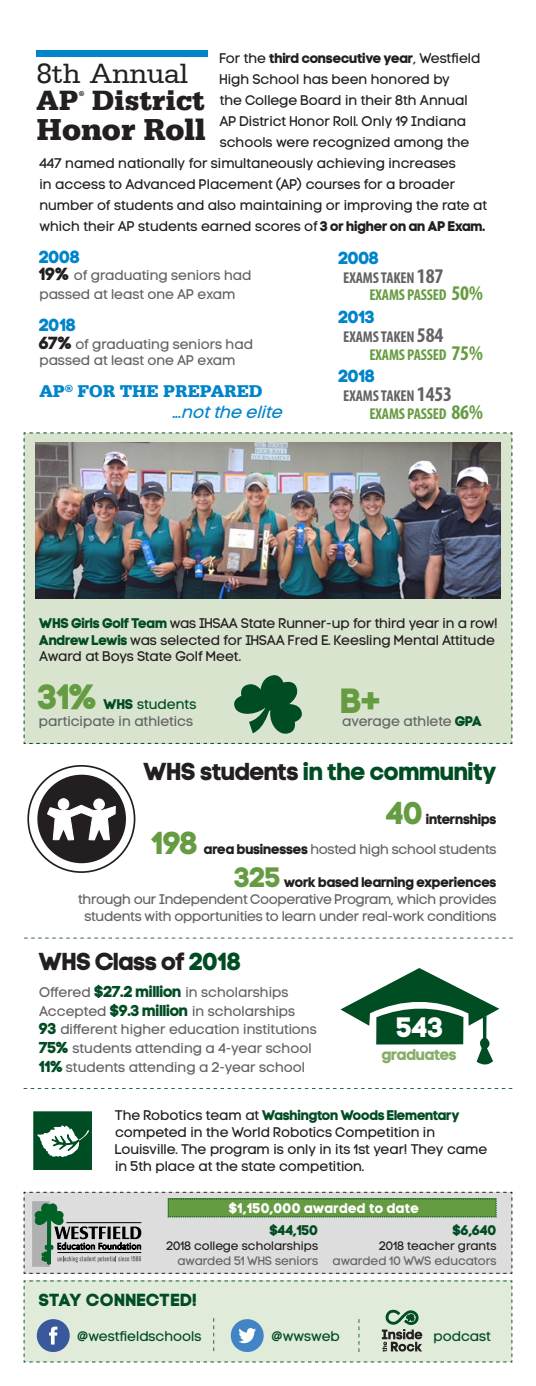
<style>
.page{position:relative;width:536px;height:1386px;background:#fff}
.page>*{position:absolute;margin:0;border:0;box-sizing:border-box;transform-origin:0 0}
.t1{font:35px "Code Pro Bold LC";color:#669c41}
.t2{font:31.5px "Code Pro Bold LC";color:#669c41}
.t3{font:700 31.15px "URW Egyptienne T";color:#231f20}
.t4{font:700 28.7px "URW Egyptienne T";letter-spacing:.01em;color:#231f20}
.t5{font:28.7px "URW Egyptienne T";color:#231f20}
.t6{font:28px "Code Pro Bold LC";color:#fff}
.t7{font:24.5px "Code Pro Bold LC";color:#004c23}
.t8{font:24.5px "Code Pro Bold LC";letter-spacing:.005em;color:#231f20}
.t9{font:17.5px "Code Pro Bold LC";letter-spacing:.005em;color:#0084ca}
.t10{font:700 17.5px "URW Egyptienne T";color:#0084ca}
.t11{font:italic 17.5px "Code Pro LC";color:#0084ca}
.t12{font:17.5px "Code Pro Bold LC";letter-spacing:.05em;color:#004c23}
.t13{font:700 condensed 15.75px "Myriad Pro";letter-spacing:-.01em;color:#669c41}
.t14{font:700 condensed 15.75px "Myriad Pro";letter-spacing:-.01em;color:#636366}
.t15{font:15.75px "Code Pro Bold LC";color:#85ae69}
.t16{font:14px/16.8px "Code Pro LC";color:#231f20}
.t17{font:14px/16.8px "Code Pro LC";color:#636366}
.t18{font:14px/16.8px "Code Pro LC";letter-spacing:-.02em;color:#636366;text-align:center}
.t19{font:14px "Code Pro Bold LC";color:#231f20}
.t20{font:14px "Code Pro LC";color:#004c23}
.t21{font:14px "Code Pro Bold LC";letter-spacing:.04em;color:#fff}
.t22{font:14px "Code Pro Bold LC";letter-spacing:.015em;color:#004c23}
.t23{font:12.25px "Code Pro LC";color:#231f20}
.t24{font:12.25px "Code Pro LC";color:#636366}
.t25{font:700 7.17px "URW Egyptienne T";color:#231f20}
.s1{font-family:"Code Pro LC"}
.s2{font-family:"Code Pro Bold LC"}
.s3{font-family:"Code Pro Bold LC";font-size:17.5px;color:#231f20}
.s4{font-size:21px}
.s5{font-family:"Code Pro Bold LC";color:#004c23}
.s6{color:#004c23}
.s7{color:#231f20}
.s8{font-family:"Code Pro Bold LC";color:#231f20}
.s9{font-size:28px;color:#669c41}
.s10{font-family:"Code Pro Bold LC";font-size:15.75px;color:#004c23}
</style>
<div class="page">
<div style="left:24px;top:432px;width:488px;height:312px;background:#d9e4ce"></div>
<img style="left:35px;top:443px;width:466px;height:156px">
<div style="left:36px;top:50px;width:172px;height:7px;background:#0084ca"></div>
<svg style="left:28px;top:766px;width:106px;height:106px"></svg>
<div style="left:27px;top:765px;width:108px;height:108px;border:2px solid #231f20;border-radius:50%"></div>
<div style="left:35px;top:772px;width:93px;height:94px;background:#231f20;border-radius:50%"></div>
<div style="left:32px;top:770px;width:99px;height:98px;border:5px solid #fff;border-radius:50%"></div>
<div style="left:58px;top:799px;width:11px;height:11px;background:#fff;border-radius:50%"></div>
<div style="left:58px;top:799px;width:11px;height:11px;border:1px solid #fff;border-radius:50%"></div>
<div style="left:94px;top:799px;width:10px;height:11px;background:#fff;border-radius:50%"></div>
<div style="left:94px;top:799px;width:10px;height:11px;border:1px solid #fff;border-radius:50%"></div>
<svg style="left:47px;top:805px;width:68px;height:35px"></svg>
<svg style="left:340px;top:968px;width:159px;height:97px"></svg>
<svg style="left:24px;top:1088px;width:488px;height:1px"></svg>
<svg style="left:24px;top:1281px;width:488px;height:82px;background:#d5e1d2"></svg>
<svg style="left:24px;top:1192px;width:488px;height:82px;background:#bcc5b7"></svg>
<svg style="left:24px;top:938px;width:488px;height:1px"></svg>
<svg style="left:33px;top:1111px;width:59px;height:59px"></svg>
<p class="t19" style="left:220px;top:50px;width:262px"><span class="s1">For the</span> third consecutive year<span class="s1">, Westfield</span></p>
<p class="t16" style="left:220px;top:71px;width:231px">High School has been honored by</p>
<p class="t16" style="left:220px;top:92px;width:249px">the College Board in their 8th Annual</p>
<p class="t16" style="left:220px;top:113px;width:248px">AP District Honor Roll. Only 19 Indiana</p>
<p class="t16" style="left:220px;top:134px;width:251px">schools were recognized among the</p>
<p class="t16" style="left:39px;top:155px;width:418px">447 named nationally for simultaneously achieving increases</p>
<p class="t16" style="left:39px;top:176px;width:417px">in access to Advanced Placement (AP) courses for a broader</p>
<p class="t16" style="left:39px;top:197px;width:449px">number of students and also maintaining or improving the rate at</p>
<p class="t16" style="left:39px;top:218px;width:447px">which their AP students earned scores of <span class="s2">3 or higher on an AP Exam.</span></p>
<p class="t5" style="left:36px;top:56px;width:153px">8th Annual</p>
<p class="t4" style="left:36px;top:83px;width:43px">AP</p>
<p class="t25" style="left:79px;top:89px;width:7px">®</p>
<p class="t4" style="left:92px;top:83px;width:114px">District</p>
<p class="t3" style="left:36px;top:111px;width:171px">Honor Roll</p>
<p class="t9" style="left:39px;top:246px;width:42px">2008</p>
<p class="t17" style="left:39px;top:266px;width:213px;line-height:18.9px"><span class="s3">19%</span> of graduating seniors had passed at least one AP exam</p>
<p class="t9" style="left:39px;top:315px;width:38px">2018</p>
<p class="t17" style="left:39px;top:336px;width:215px"><span class="s3">67%</span> of graduating seniors had passed at least one AP exam</p>
<p class="t10" style="left:39px;top:381px;width:225px">AP<sup>®</sup> FOR THE PREPARED</p>
<p class="t11" style="left:172px;top:403px;width:116px">...NOTTHE ELITE</p>
<p class="t9" style="left:339px;top:247px;width:42px">2008</p>
<p class="t14" style="left:343px;top:268px;width:102px">EXAMS TAKEN <span class="s4">187</span></p>
<p class="t13" style="left:369px;top:285px;width:115px">EXAMS PASSED <span class="s4">50%</span></p>
<p class="t9" style="left:339px;top:306px;width:37px">2013</p>
<p class="t14" style="left:343px;top:327px;width:102px">EXAMS TAKEN <span class="s4">584</span></p>
<p class="t13" style="left:369px;top:345px;width:115px">EXAMS PASSED <span class="s4">75%</span></p>
<p class="t9" style="left:339px;top:365px;width:38px">2018</p>
<p class="t14" style="left:343px;top:386px;width:110px">EXAMS TAKEN <span class="s4">1453</span></p>
<p class="t13" style="left:369px;top:404px;width:115px">EXAMS PASSED <span class="s4">86%</span></p>
<p class="t16" style="left:39px;top:615px;width:459px"><span class="s5">WHS Girls Golf Team</span> was IHSAA State Runner-up for third year in a row!<br><span class="s5">Andrew Lewis</span> was selected for IHSAA Fred E. Keesling Mental Attitude<br>Award at Boys State Golf Meet.</p>
<p class="t1" style="left:342px;top:680px;width:40px">B+</p>
<p class="t17" style="left:342px;top:713px;width:141px">average athlete <span class="s5">GPA</span></p>
<p class="t1" style="left:39px;top:676px;width:60px">31%</p>
<p class="t17" style="left:39px;top:696px;width:159px;text-align:right"><span class="s5">WHS</span> <span class="s6">students </span>participate in athletics</p>
<p class="t7" style="left:144px;top:757px;width:354px"><span class="s7">WHS students</span> in the community</p>
<p class="t2" style="left:386px;top:794px;width:38px">40</p>
<p class="t19" style="left:426px;top:811px;width:72px">internships</p>
<p class="t2" style="left:152px;top:824px;width:47px">198</p>
<p class="t18" style="left:204px;top:841px;width:294px"><span class="s8">area businesses</span> hosted high school students</p>
<p class="t19" style="left:235px;top:874px;width:263px"><span class="s9">325</span> work based learning experiences</p>
<p class="t18" style="left:78px;top:891px;width:420px">through our Independent Cooperative Program, which provides students with opportunities to learn under real-work conditions</p>
<p class="t8" style="left:39px;top:947px;width:203px">WHS Class of <span class="s6">2018</span></p>
<p class="t17" style="left:39px;top:984px;width:250px">Offered <span class="s10">$27.2 million</span> in scholarships</p>
<p class="t17" style="left:39px;top:1003px;width:257px">Accepted <span class="s10">$9.3 million</span> in scholarships</p>
<p class="t17" style="left:39px;top:1021px;width:279px"><span class="s10">93</span> different higher education institutions</p>
<p class="t17" style="left:39px;top:1039px;width:273px;line-height:18.9px"><span class="s10">75%</span> students attending a 4-year school<br><span class="s10">11%</span> students attending a 2-year school</p>
<p class="t6" style="left:397px;top:1010px;width:48px">543</p>
<p class="t15" style="left:382px;top:1045px;width:76px">graduates</p>
<p class="t16" style="left:115px;top:1107px;width:373px">The Robotics team at <span class="s5">Washington Woods Elementary </span>competed in the World Robotics Competition in Louisville. The program is only in its 1st year! They came in 5th place at the state competition.</p>
<p class="t21" style="left:229px;top:1200px;width:191px">$1,150,000 awarded to date</p>
<p class="t22" style="left:270px;top:1222px;width:50px">$44,150</p>
<p class="t23" style="left:166px;top:1239px;width:153px">2018 college scholarships</p>
<p class="t24" style="left:177px;top:1254px;width:142px">awarded 51 WHS seniors</p>
<p class="t22" style="left:453px;top:1222px;width:45px">$6,640</p>
<p class="t23" style="left:379px;top:1239px;width:119px">2018 teacher grants</p>
<p class="t24" style="left:332px;top:1254px;width:165px">awarded 10 WWS educators</p>
<p class="t12" style="left:39px;top:1290px;width:159px">STAY CONNECTED!</p>
<p class="t20" style="left:78px;top:1328px;width:125px">@westfieldschools</p>
<p class="t20" style="left:272px;top:1328px;width:69px">@wwsweb</p>
<p class="t20" style="left:433px;top:1328px;width:59px">podcast</p>
</div>
